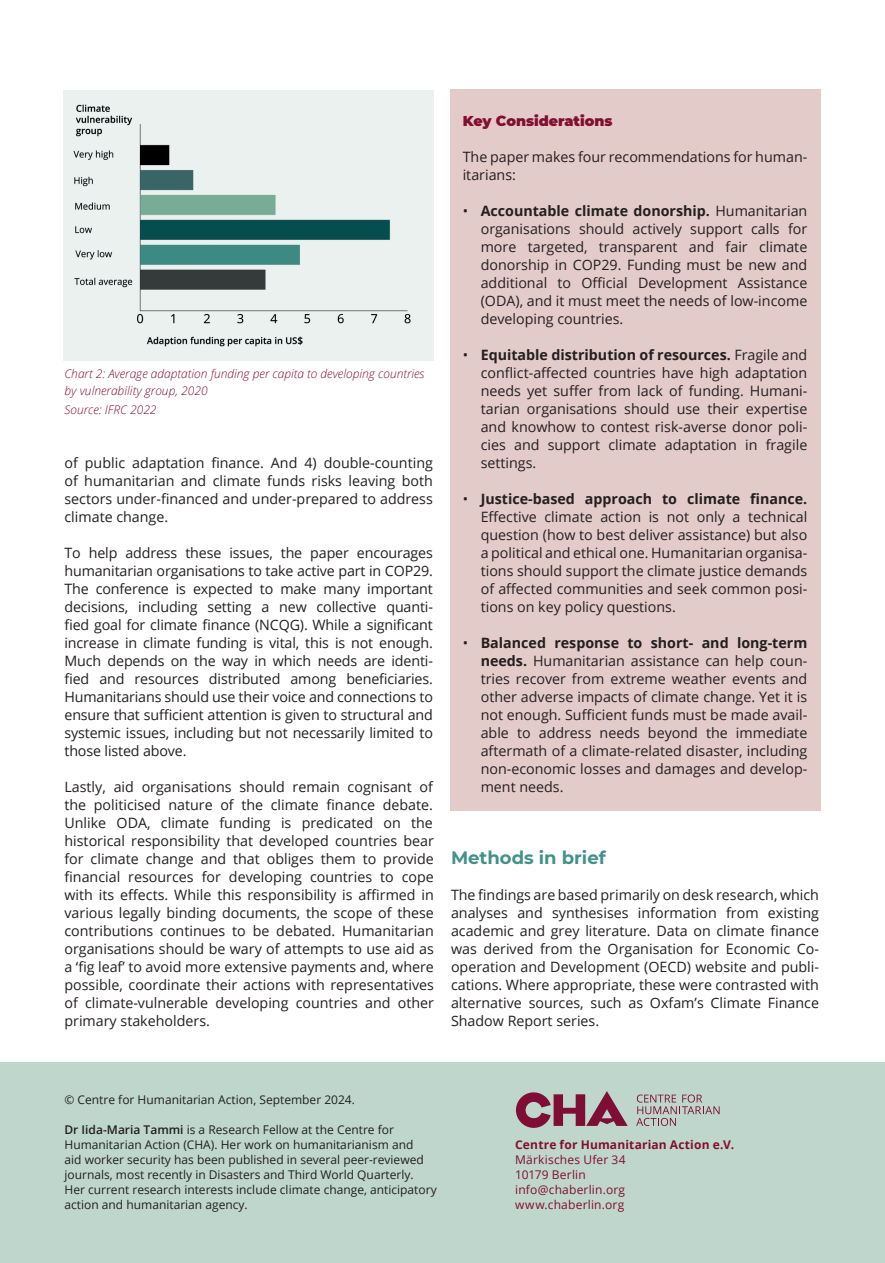
<style>
.page{position:relative;width:885px;height:1263px;background:#fff}
.page>*{position:absolute;margin:0;border:0;box-sizing:border-box;transform-origin:0 0}
.HEAD_14pt{font:700 18px "Montserrat";color:#43928a}
.COPY{font:14.25px/18px "Open Sans";color:#231f20;text-align:justify}
.COPY_Spezial_Infografik{font:900 14.25px "Montserrat";color:#820f30}
.COPY_Flatter{font:12px/15px "Open Sans";color:#231f20}
.Bildunterschrift_rot{font:italic 300 12px/16.5px "Open Sans";color:#820f30}
.Fließtext_EN{font:12px "Open Sans";letter-spacing:.015em;color:#820f30}
.Fließtext_EN-2{font:700 12px "Open Sans";letter-spacing:.015em;color:#820f30}
.s1{font-weight:700}
.s2{font-weight:600}
</style>
<div class="page">
<div style="left:0;top:1062px;width:884px;height:201px;background:#bed6cc"></div>
<svg style="left:516px;top:1091px;width:111px;height:37px"></svg>
<svg style="left:636px;top:1094px;width:83px;height:32px"></svg>
<div style="left:450px;top:89px;width:370px;height:722px;background:#e3cbc9"></div>
<img style="left:64px;top:90px;width:370px;height:271px">
<p class="Bildunterschrift_rot" style="left:64px;top:365px;width:361px">Chart 2: Average adaptation funding per capita to developing countries by vulnerability group, 2020</p>
<p class="Bildunterschrift_rot" style="left:64px;top:401px;width:94px">Source: IFRC 2022</p>
<p class="COPY" style="left:64px;top:453px;width:370px">of public adaptation finance. And 4) double-counting of humanitarian and climate funds risks leaving both sectors under-financed and under-prepared to address climate change.</p>
<p class="COPY" style="left:64px;top:543px;width:370px">To help address these issues, the paper encourages humanitarian organisations to take active part in COP29.<br>The conference is expected to make many important decisions, including setting a new collective quanti&shy;fied goal for climate finance (NCQG). While a significant increase in climate funding is vital, this is not enough.<br>Much depends on the way in which needs are identi&shy;fied and resources distributed among beneficiaries.<br>Humanitarians should use their voice and connections to ensure that sufficient attention is given to structural and systemic issues, including but not necessarily limited to those listed above.</p>
<p class="COPY" style="left:64px;top:777px;width:371px">Lastly, aid organisations should remain cognisant of the politicised nature of the climate finance debate.<br>Unlike ODA, climate funding is predicated on the historical responsibility that developed countries bear for climate change and that obliges them to provide financial resources for developing countries to cope with its effects. While this responsibility is affirmed in various legally binding documents, the scope of these contributions continues to be debated. Humanitarian organisations should be wary of attempts to use aid as a ‘fig leaf’ to avoid more extensive payments and, where possible, coordinate their actions with representatives of climate-vulnerable developing countries and other primary stakeholders.</p>
<p class="COPY_Spezial_Infografik" style="left:462px;top:110px;width:151px">Key Considerations</p>
<p class="COPY" style="left:462px;top:147px;width:346px">The paper makes four recommendations for human&shy;itarians:</p>
<p class="COPY" style="left:480px;top:201px;width:328px;text-indent:-18px">• <span class="s1">Accountable climate donorship.</span> Humanitarian organisations should actively support calls for more targeted, transparent and fair climate donorship in COP29. Funding must be new and additional to Official Development Assistance (ODA), and it must meet the needs of low-income developing countries.</p>
<p class="COPY" style="left:480px;top:345px;width:328px;text-indent:-18px">• <span class="s1">Equitable distribution of resources.</span> Fragile and conflict-affected countries have high adaptation needs yet suffer from lack of funding. Humani&shy;tarian organisations should use their expertise and knowhow to contest risk-averse donor poli&shy;cies and support climate adaptation in fragile settings.</p>
<p class="COPY" style="left:480px;top:489px;width:328px;text-indent:-18px">• <span class="s1">Justice-based approach to climate finance.<br></span>Effective climate action is not only a technical question (how to best deliver assistance) but also a political and ethical one. Humanitarian organisa&shy;tions should support the climate justice demands of affected communities and seek common posi&shy;tions on key policy questions.</p>
<p class="COPY" style="left:480px;top:633px;width:328px;text-indent:-18px">• <span class="s1">Balanced response to short- and long-term needs.</span> Humanitarian assistance can help coun&shy;tries recover from extreme weather events and other adverse impacts of climate change. Yet it is not enough. Sufficient funds must be made avail&shy;able to address needs beyond the immediate aftermath of a climate-related disaster, including non-economic losses and damages and develop&shy;ment needs.</p>
<p class="HEAD_14pt" style="left:451px;top:845px;width:156px">Methods in brief</p>
<p class="COPY" style="left:451px;top:885px;width:369px">The findings are based primarily on desk research, which analyses and synthesises information from existing academic and grey literature. Data on climate finance was derived from the Organisation for Economic Co&shy;operation and Development (OECD) website and publi&shy;cations. Where appropriate, these were contrasted with alternative sources, such as Oxfam’s Climate Finance Shadow Report series.</p>
<p class="COPY_Flatter" style="left:64px;top:1091px;width:292px">© Centre for Humanitarian Action, September 2024.</p>
<p class="COPY_Flatter" style="left:64px;top:1121px;width:374px"><span class="s2">Dr Iida-Maria Tammi</span> is a Research Fellow at the Centre for Humanitarian Action (CHA). Her work on humanitarianism and<br>aid worker security has been published in several peer-reviewed journals, most recently in Disasters and Third World Quarterly.<br>Her current research interests include climate change, anticipatory action and humanitarian agency.</p>
<p class="Fließtext_EN-2" style="left:515px;top:1136px;width:220px">Centre for Humanitarian Action e.V.</p>
<p class="Fließtext_EN" style="left:515px;top:1151px;width:112px">Märkisches Ufer 34</p>
<p class="Fließtext_EN" style="left:515px;top:1166px;width:72px">10179 Berlin</p>
<p class="Fließtext_EN" style="left:515px;top:1181px;width:111px">info@chaberlin.org</p>
<p class="Fließtext_EN" style="left:515px;top:1196px;width:111px">www.chaberlin.org</p>
</div>
